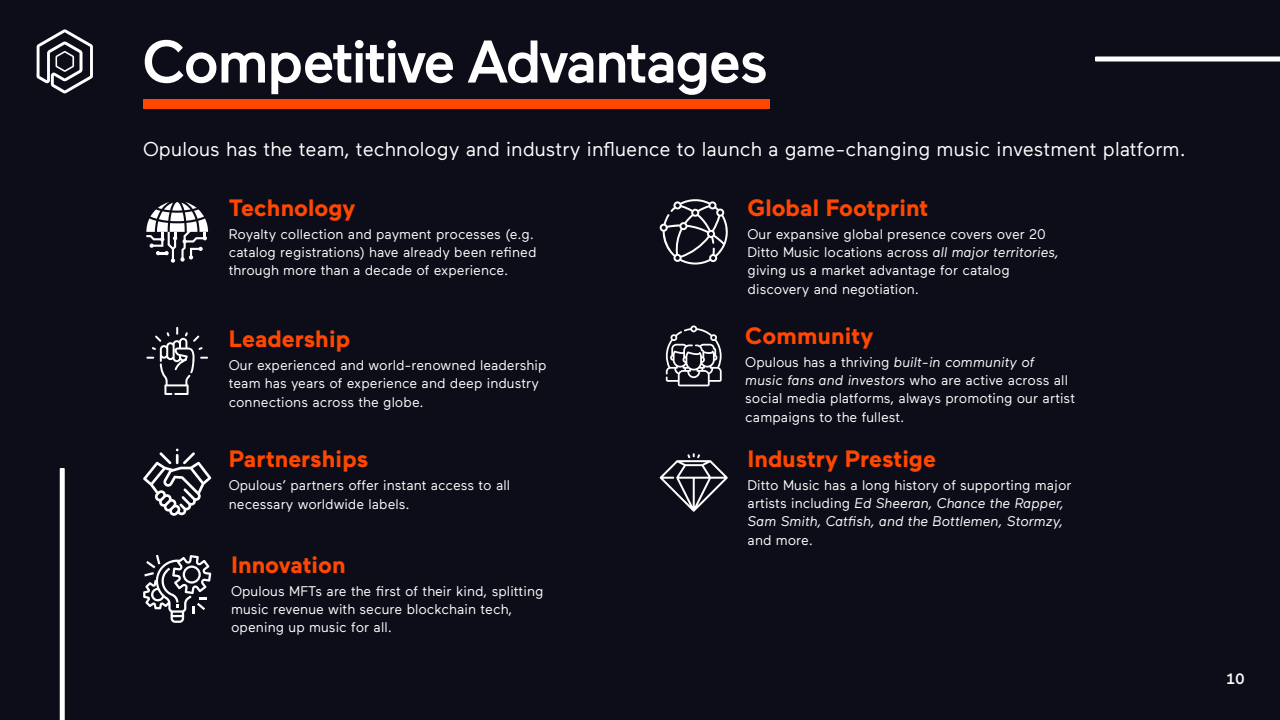
<style>
.page{position:relative;width:1280px;height:720px;background:#0d0d19}
.page>*{position:absolute;margin:0;border:0;box-sizing:border-box;transform-origin:0 0}
.t1{font:500 60px "Maax";letter-spacing:-.03em;color:#fff}
.t2{font:700 23.6px "Maax";color:#ff4700}
.t3{font:20px "Maax";color:#fff}
.t4{font:500 15px "Maax";color:#fff}
.t5{font:14px/18.3px "Maax";color:#fff}
.t6{font:italic 14px/18px "Maax";color:#fff}
.s1{font-style:italic}
.s2{font-style:normal}
</style>
<div class="page">
<svg style="left:146px;top:202px;width:62px;height:61px"></svg>
<svg style="left:37px;top:29px;width:56px;height:65px"></svg>
<svg style="left:60px;top:468px;width:5px;height:252px"></svg>
<svg style="left:1095px;top:56px;width:185px;height:6px"></svg>
<div style="left:143px;top:99px;width:627px;height:10px;background:#ff4700"></div>
<svg style="left:660px;top:199px;width:68px;height:66px"></svg>
<svg style="left:143px;top:449px;width:68px;height:67px"></svg>
<svg style="left:146px;top:327px;width:62px;height:68px"></svg>
<svg style="left:143px;top:555px;width:68px;height:68px"></svg>
<svg style="left:660px;top:453px;width:68px;height:59px"></svg>
<svg style="left:666px;top:325px;width:56px;height:61px"></svg>
<h1 class="t1" style="left:143px;top:30px;width:626px">Competitive Advantages</h1>
<h3 class="t3" style="left:143px;top:138px;width:1044px">Opulous has the team, technology and industry influence to launch a game-changing music investment platform.</h3>
<h2 class="t2" style="left:229px;top:195px;width:128px">Technology</h2>
<p class="t5" style="left:229px;top:226px;width:309px;line-height:18px">Royalty collection and payment processes (e.g. catalog registrations) have already been refined through more than a decade of experience.</p>
<h2 class="t2" style="left:748px;top:195px;width:182px">Global Footprint</h2>
<p class="t5" style="left:748px;top:225px;width:313px">Our expansive global presence covers over 20<br>Ditto Music locations across <span class="s1">all major territories, </span>giving us a market advantage for catalog discovery and negotiation.</p>
<h2 class="t2" style="left:229px;top:326px;width:123px">Leadership</h2>
<p class="t5" style="left:229px;top:356px;width:319px">Our experienced and world-renowned leadership team has years of experience and deep industry connections across the globe.</p>
<h2 class="t2" style="left:229px;top:446px;width:141px">Partnerships</h2>
<p class="t5" style="left:229px;top:476px;width:283px;line-height:18.9px">Opulous’ partners offer instant access to all necessary worldwide labels.</p>
<h2 class="t2" style="left:231px;top:552px;width:116px">Innovation</h2>
<p class="t5" style="left:231px;top:582px;width:314px;line-height:18px">Opulous MFTs are the first of their kind, splitting music revenue with secure blockchain tech, opening up music for all.</p>
<h2 class="t2" style="left:745px;top:323px;width:130px">Community</h2>
<p class="t5" style="left:745px;top:353px;width:331px">Opulous has a thriving <span class="s1">built-in community of music fans and investors</span> who are active across all social media platforms, always promoting our artist campaigns to the fullest.</p>
<h2 class="t2" style="left:748px;top:446px;width:190px">Industry Prestige</h2>
<p class="t6" style="left:748px;top:476px;width:326px"><span class="s2">Ditto Music has a long history of supporting major artists including</span> Ed Sheeran, Chance the Rapper,<br>Sam Smith, Catfish, and the Bottlemen, Stormzy,</p>
<p class="t5" style="left:748px;top:531px;width:67px">and more.</p>
<p class="t4" style="left:1227px;top:671px;width:20px">10</p>
</div>
